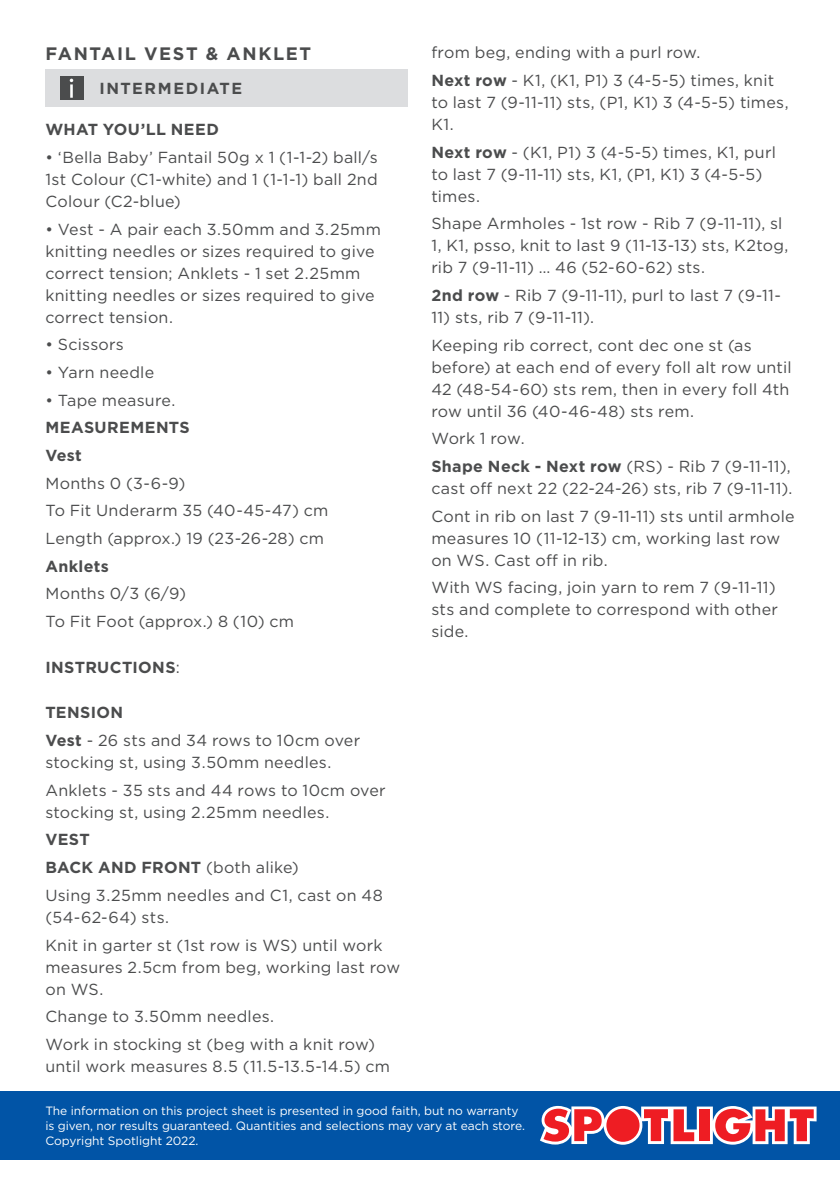
<style>
.page{position:relative;width:840px;height:1191px;background:#fff}
.page>*{position:absolute;margin:0;border:0;box-sizing:border-box;transform-origin:0 0}
.COPY{font:700 18px "Gotham";letter-spacing:.09em;color:#4b4c4d}
.COPY-2{font:16px/22px "Gotham";letter-spacing:.015em;color:#4b4c4d}
.COPY-3{font:700 16px "Gotham";letter-spacing:.025em;color:#4b4c4d}
.COPY-4{font:700 16px "Gotham";letter-spacing:.095em;color:#4b4c4d}
.t1{font:12px/15px "Gotham";letter-spacing:-.005em;color:#fff}
.s1{font-weight:400}
.s2{font-weight:700}
</style>
<div class="page">
<div style="left:0;top:1090px;width:839px;height:69px;background:#0154a6"></div>
<svg style="left:540px;top:1106px;width:276px;height:38px;background:#c77183"></svg>
<div style="left:45px;top:69px;width:363px;height:38px;background:#dcdddf"></div>
<div style="left:60px;top:76px;width:23px;height:24px;background:#4b4c4d"></div>
<hr style="left:70px;top:84px;width:3px;height:14px;background:#fff">
<p class="COPY" style="left:45px;top:41px;width:267px">FANTAIL VEST &amp; ANKLET</p>
<p class="COPY-4" style="left:99px;top:78px;width:144px">INTERMEDIATE</p>
<p class="COPY-3" style="left:45px;top:119px;width:175px">WHAT YOU’LL NEED</p>
<p class="COPY-2" style="left:45px;top:146px;width:334px;text-align:justify">• ‘Bella Baby’ Fantail 50g x 1 (1-1-2) ball/s 1st Colour (C1-white) and 1 (1-1-1) ball 2nd Colour (C2-blue)</p>
<p class="COPY-2" style="left:45px;top:217px;width:337px">• Vest - A pair each 3.50mm and 3.25mm knitting needles or sizes required to give correct tension; Anklets - 1 set 2.25mm knitting needles or sizes required to give correct tension.</p>
<p class="COPY-2" style="left:45px;top:333px;width:80px">• Scissors</p>
<p class="COPY-2" style="left:45px;top:361px;width:110px">• Yarn needle</p>
<p class="COPY-2" style="left:45px;top:388px;width:131px">• Tape measure.</p>
<p class="COPY-3" style="left:45px;top:417px;width:146px">MEASUREMENTS</p>
<p class="COPY-3" style="left:45px;top:445px;width:38px">Vest</p>
<p class="COPY-2" style="left:45px;top:471px;width:141px">Months 0 (3-6-9)</p>
<p class="COPY-2" style="left:45px;top:499px;width:284px">To Fit Underarm 35 (40-45-47) cm</p>
<p class="COPY-2" style="left:45px;top:527px;width:280px">Length (approx.) 19 (23-26-28) cm</p>
<p class="COPY-3" style="left:45px;top:555px;width:65px">Anklets</p>
<p class="COPY-2" style="left:45px;top:582px;width:142px">Months 0/3 (6/9)</p>
<p class="COPY-2" style="left:45px;top:610px;width:250px">To Fit Foot (approx.) 8 (10) cm</p>
<p class="COPY-3" style="left:45px;top:656px;width:136px">INSTRUCTIONS<span class="s1">:</span></p>
<p class="COPY-3" style="left:45px;top:702px;width:79px">TENSION</p>
<p class="COPY-2" style="left:45px;top:729px;width:316px"><span class="s2">Vest</span> - 26 sts and 34 rows to 10cm over stocking st, using 3.50mm needles.</p>
<p class="COPY-2" style="left:45px;top:778px;width:342px">Anklets - 35 sts and 44 rows to 10cm over stocking st, using 2.25mm needles.</p>
<p class="COPY-3" style="left:45px;top:829px;width:46px">VEST</p>
<p class="COPY-3" style="left:45px;top:857px;width:255px">BACK AND FRONT <span class="s1">(both alike)</span></p>
<p class="COPY-2" style="left:45px;top:883px;width:339px">Using 3.25mm needles and C1, cast on 48 (54-62-64) sts.</p>
<p class="COPY-2" style="left:45px;top:933px;width:356px">Knit in garter st (1st row is WS) until work measures 2.5cm from beg, working last row on WS.</p>
<p class="COPY-2" style="left:45px;top:1005px;width:230px">Change to 3.50mm needles.</p>
<p class="COPY-2" style="left:45px;top:1032px;width:346px">Work in stocking st (beg with a knit row) until work measures 8.5 (11.5-13.5-14.5) cm</p>
<p class="COPY-2" style="left:431px;top:41px;width:270px">from beg, ending with a purl row.</p>
<p class="COPY-2" style="left:431px;top:69px;width:358px"><span class="s2">Next row</span> - K1, (K1, P1) 3 (4-5-5) times, knit to last 7 (9-11-11) sts, (P1, K1) 3 (4-5-5) times,<br>K1.</p>
<p class="COPY-2" style="left:431px;top:140px;width:346px"><span class="s2">Next row</span> - (K1, P1) 3 (4-5-5) times, K1, purl to last 7 (9-11-11) sts, K1, (P1, K1) 3 (4-5-5) times.</p>
<p class="COPY-2" style="left:431px;top:212px;width:358px">Shape Armholes - 1st row - Rib 7 (9-11-11), sl<br>1, K1, psso, knit to last 9 (11-13-13) sts, K2tog, rib 7 (9-11-11) … 46 (52-60-62) sts.</p>
<p class="COPY-2" style="left:431px;top:284px;width:351px"><span class="s2">2nd row</span> - Rib 7 (9-11-11), purl to last 7 (9-11-</p>
<p class="COPY-2" style="left:431px;top:306px;width:164px">11) sts, rib 7 (9-11-11).</p>
<p class="COPY-2" style="left:431px;top:334px;width:361px">Keeping rib correct, cont dec one st (as before) at each end of every foll alt row until 42 (48-54-60) sts rem, then in every foll 4th row until 36 (40-46-48) sts rem.</p>
<p class="COPY-2" style="left:431px;top:427px;width:95px">Work 1 row.</p>
<p class="COPY-2" style="left:431px;top:455px;width:362px"><span class="s2">Shape Neck - Next row</span> (RS) - Rib 7 (9-11-11), cast off next 22 (22-24-26) sts, rib 7 (9-11-11).</p>
<p class="COPY-2" style="left:431px;top:505px;width:364px">Cont in rib on last 7 (9-11-11) sts until armhole measures 10 (11-12-13) cm, working last row on WS. Cast off in rib.</p>
<p class="COPY-2" style="left:431px;top:576px;width:348px">With WS facing, join yarn to rem 7 (9-11-11) sts and complete to correspond with other side.</p>
<p class="t1" style="left:45px;top:1103px;width:481px">The information on this project sheet is presented in good faith, but no warranty is given, nor results guaranteed. Quantities and selections may vary at each store.<br>Copyright Spotlight 2022.</p>
</div>
